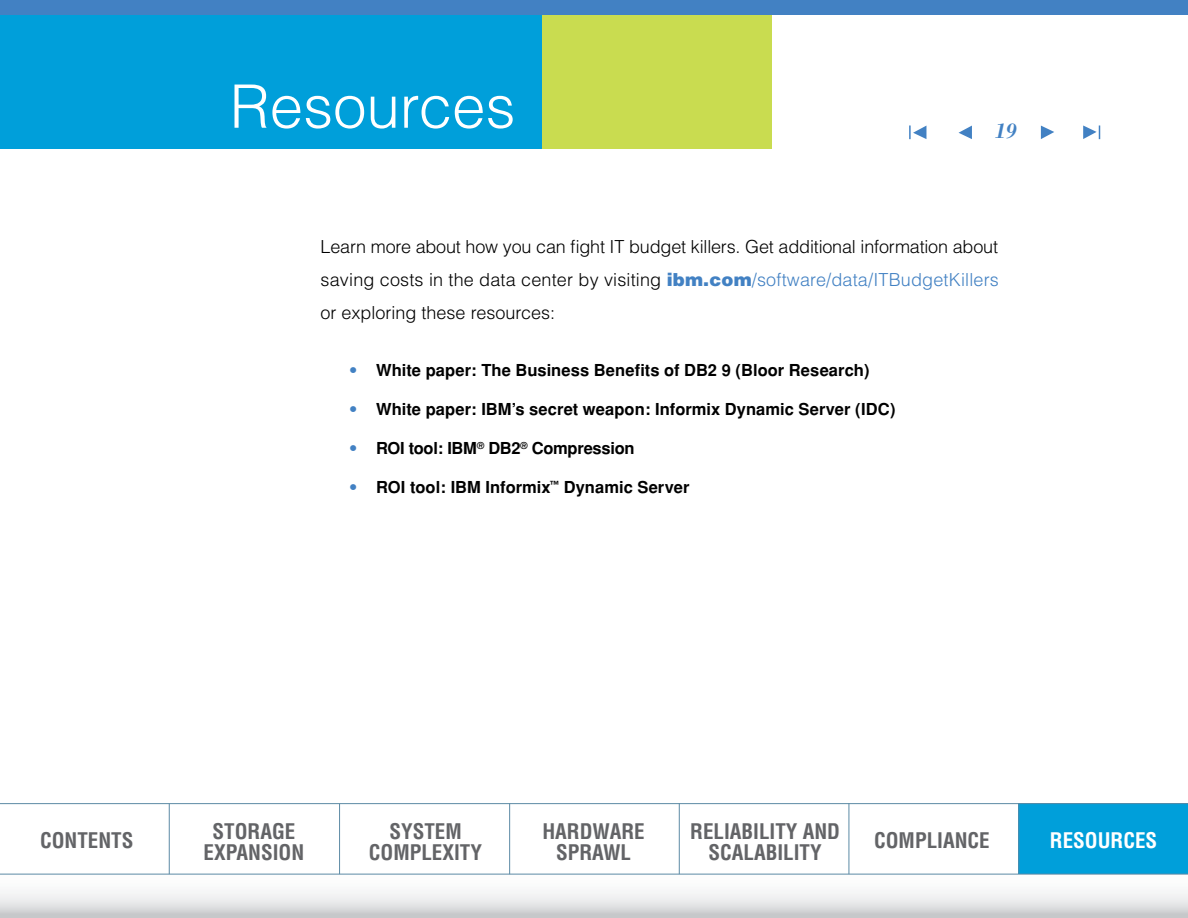
<style>
.page{position:relative;width:1188px;height:918px;background:#fff}
.page>*{position:absolute;margin:0;border:0;box-sizing:border-box;transform-origin:0 0}
.t1{font:300 60px "Helvetica";color:#fff}
.t2{font:700 condensed 21px/21px "Helvetica";color:#636467;text-align:center}
.t3{font:700 condensed 21px "Helvetica";color:#fff}
.t4{font:italic 500 21px "Bodoni BE";color:#4281c3}
.t5{font:300 18px/33px "Helvetica";color:#000;text-align:justify}
.t6{font:700 16.5px "Helvetica";color:#000}
.t7{font:700 16.5px "Helvetica";letter-spacing:-.02em;color:#000}
.s1{font-weight:900;color:#4281c3}
.s2{color:#4281c3}
.s3{font-weight:300;color:#4281c3}
</style>
<div class="page">
<svg style="left:0;top:804px;width:1188px;height:114px"></svg>
<div style="left:1019px;top:803px;width:169px;height:71px;background:#009fda"></div>
<hr style="left:1018px;top:803px;width:1px;height:71px;background:#5c8aa5">
<hr style="left:0;top:803px;width:1188px;height:1px;background:#5c8aa5">
<hr style="left:0;top:874px;width:1188px;height:1px;background:#5c8aa5">
<hr style="left:849px;top:803px;width:1px;height:71px;background:#5c8aa5">
<hr style="left:679px;top:803px;width:1px;height:71px;background:#5c8aa5">
<hr style="left:339px;top:804px;width:1px;height:70px;background:#5c8aa5">
<hr style="left:509px;top:803px;width:1px;height:71px;background:#5c8aa5">
<hr style="left:169px;top:804px;width:1px;height:70px;background:#5c8aa5">
<svg style="left:1041px;top:126px;width:13px;height:13px"></svg>
<svg style="left:959px;top:126px;width:13px;height:13px"></svg>
<svg style="left:909px;top:125px;width:17px;height:14px"></svg>
<svg style="left:1083px;top:125px;width:17px;height:14px"></svg>
<div style="left:0;top:0;width:542px;height:148px;background:#009fda"></div>
<div style="left:542px;top:0;width:229px;height:148px;background:#c9dc50"></div>
<div style="left:0;top:0;width:1188px;height:15px;background:#4281c3"></div>
<h1 class="t1" style="left:230px;top:69px;width:287px">Resources</h1>
<p class="t4" style="left:995px;top:119px;width:23px">19</p>
<p class="t5" style="left:321px;top:230px;width:680px">Learn more about how you can fight IT budget killers. Get additional information about saving costs in the data center by visiting <span class="s1">ibm.com</span><span class="s2">/software/data/ITBudgetKillers </span>or exploring these resources:</p>
<p class="t6" style="left:349px;top:361px;width:522px"><span class="s3">•</span> White paper: The Business Benefits of DB2 9 (Bloor Research)</p>
<p class="t6" style="left:349px;top:400px;width:548px"><span class="s3">•</span> White paper: IBM’s secret weapon: Informix Dynamic Server (IDC)</p>
<p class="t7" style="left:349px;top:439px;width:287px"><span class="s3">•</span> ROI tool: IBM<sup>®</sup> DB2<sup>®</sup> Compression</p>
<p class="t6" style="left:349px;top:478px;width:342px"><span class="s3">•</span> ROI tool: IBM Informix<sup>™</sup> Dynamic Server</p>
<p class="t2" style="left:204px;top:821px;width:102px">STORAGE<br>EXPANSI ON</p>
<p class="t2" style="left:542px;top:821px;width:104px">HARDWARE<br>SPRAWL</p>
<p class="t2" style="left:709px;top:821px;width:115px;text-align:left;text-indent:-18px">RELIABI LITY AND<br>SCALABI LITY</p>
<p class="t2" style="left:874px;top:830px;width:117px">COMPLIANCE</p>
<p class="t2" style="left:369px;top:821px;width:115px">SYSTEM<br>COMPLEXITY</p>
<p class="t2" style="left:40px;top:830px;width:83px">CONTENTS</p>
<p class="t3" style="left:1050px;top:827px;width:107px">RESOURCES</p>
</div>
